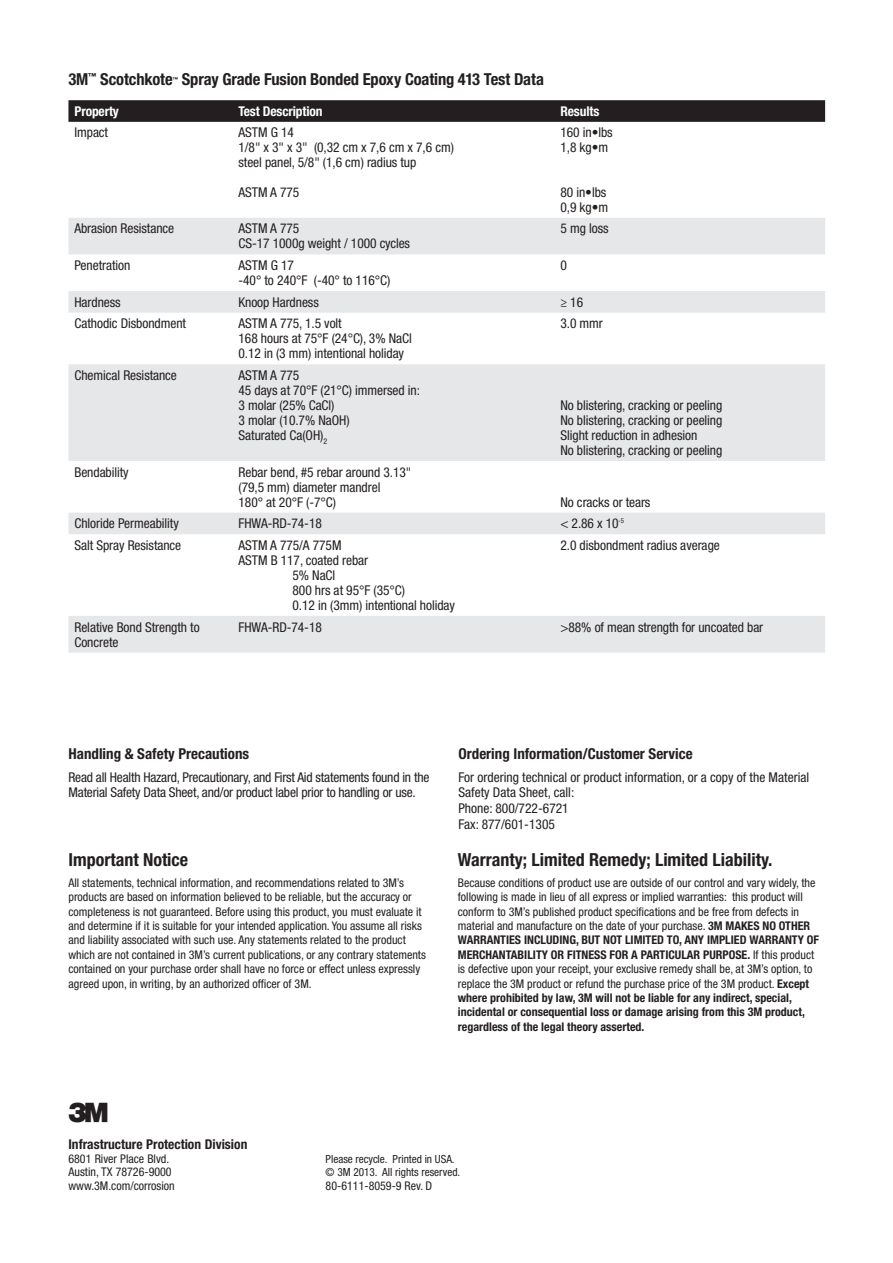
<style>
.page{position:relative;width:893px;height:1263px;background:#fff}
.page>*{position:absolute;margin:0;border:0;box-sizing:border-box;transform-origin:0 0}
.t1{font:27px "Logo 3 Mv 3 tt";color:#231f20}
.t2{font:700 condensed 18px "Helvetica Neue LT Std";color:#231f20}
.t3{font:700 condensed 16.5px "Helvetica Neue LT Std";letter-spacing:-.01em;color:#231f20}
.t4{font:700 condensed 15px "Helvetica Neue LT Std";color:#231f20}
.t5{font:condensed 13.5px/15px "Helvetica Neue LT Std";letter-spacing:-.005em;color:#231f20}
.t6{font:700 condensed 13.5px "Helvetica Neue LT Std";color:#231f20}
.t7{font:700 condensed 13.5px "Helvetica Neue LT Std";letter-spacing:-.01em;color:#fff}
.t8{font:condensed 12px/14.4px "Helvetica Neue LT Std";color:#231f20}
.t9{font:condensed 11.25px/13.5px "Helvetica Neue LT Std";color:#231f20}
.t10{font:700 condensed 5.25px "Helvetica Neue LT Std";color:#231f20}
.s1{font-weight:700}
</style>
<div class="page">
<svg style="left:68px;top:100px;width:757px;height:22px;background:#262223"></svg>
<svg style="left:68px;top:218px;width:757px;height:434px"></svg>
<h3 class="t3" style="left:68px;top:69px;width:106px">3M<sup>™</sup> Scotchkote</h3>
<p class="t10" style="left:173px;top:76px;width:7px">™</p>
<h3 class="t3" style="left:182px;top:69px;width:364px">Spray Grade Fusion Bonded Epoxy Coating 413 Test Data</h3>
<p class="t7" style="left:74px;top:103px;width:46px">Property</p>
<p class="t7" style="left:238px;top:103px;width:86px">Test Description</p>
<p class="t7" style="left:560px;top:103px;width:40px">Results</p>
<p class="t5" style="left:74px;top:124px;width:35px">Impact</p>
<p class="t5" style="left:238px;top:124px;width:217px">ASTM G 14<br>1/8" x 3" x 3" (0,32 cm x 7,6 cm x 7,6 cm) steel panel, 5/8" (1,6 cm) radius tup</p>
<p class="t5" style="left:238px;top:184px;width:62px">ASTM A 775</p>
<p class="t5" style="left:560px;top:124px;width:54px">160 in•lbs<br>1,8 kg•m</p>
<p class="t5" style="left:560px;top:184px;width:49px">80 in•lbs<br>0,9 kg•m</p>
<p class="t5" style="left:74px;top:221px;width:101px">Abrasion Resistance</p>
<p class="t5" style="left:238px;top:221px;width:173px">ASTM A 775<br>CS-17 1000g weight / 1000 cycles</p>
<p class="t5" style="left:560px;top:221px;width:50px">5 mg loss</p>
<p class="t5" style="left:74px;top:258px;width:57px">Penetration</p>
<p class="t5" style="left:238px;top:258px;width:153px">ASTM G 17<br>-40° to 240°F (-40° to 116°C)</p>
<p class="t5" style="left:560px;top:258px;width:8px">0</p>
<p class="t5" style="left:74px;top:294px;width:48px">Hardness</p>
<p class="t5" style="left:238px;top:294px;width:82px">Knoop Hardness</p>
<p class="t5" style="left:560px;top:294px;width:24px">≥ 16</p>
<p class="t5" style="left:74px;top:316px;width:113px">Cathodic Disbondment</p>
<p class="t5" style="left:238px;top:316px;width:175px">ASTM A 775, 1.5 volt<br>168 hours at 75°F (24°C), 3% NaCl<br>0.12 in (3 mm) intentional holiday</p>
<p class="t5" style="left:560px;top:316px;width:44px">3.0 mmr</p>
<p class="t5" style="left:74px;top:368px;width:104px">Chemical Resistance</p>
<p class="t5" style="left:238px;top:368px;width:183px">ASTM A 775<br>45 days at 70°F (21°C) immersed in:<br>3 molar (25% CaCl)<br>3 molar (10.7% NaOH)<br>Saturated Ca(OH)<sub>2</sub></p>
<p class="t5" style="left:560px;top:398px;width:163px">No blistering, cracking or peeling No blistering, cracking or peeling Slight reduction in adhesion<br>No blistering, cracking or peeling</p>
<p class="t5" style="left:74px;top:464px;width:56px">Bendability</p>
<p class="t5" style="left:238px;top:464px;width:174px">Rebar bend, #5 rebar around 3.13" (79,5 mm) diameter mandrel<br>180° at 20°F (-7°C)</p>
<p class="t5" style="left:560px;top:494px;width:92px">No cracks or tears</p>
<p class="t5" style="left:74px;top:516px;width:106px">Chloride Permeability</p>
<p class="t5" style="left:238px;top:516px;width:85px">FHWA-RD-74-18</p>
<p class="t5" style="left:560px;top:516px;width:65px">&lt; 2.86 x 10<sup>-5</sup></p>
<p class="t5" style="left:74px;top:537px;width:108px">Salt Spray Resistance</p>
<p class="t5" style="left:238px;top:537px;width:105px">ASTM A 775/A 775M</p>
<p class="t5" style="left:238px;top:552px;width:131px">ASTM B 117, coated rebar</p>
<p class="t5" style="left:292px;top:567px;width:44px">5% NaCl</p>
<p class="t5" style="left:292px;top:582px;width:114px">800 hrs at 95°F (35°C)</p>
<p class="t5" style="left:292px;top:597px;width:164px">0.12 in (3mm) intentional holiday</p>
<p class="t5" style="left:560px;top:537px;width:161px">2.0 disbondment radius average</p>
<p class="t5" style="left:74px;top:619px;width:127px">Relative Bond Strength to<br>Concrete</p>
<p class="t5" style="left:238px;top:619px;width:85px">FHWA-RD-74-18</p>
<p class="t5" style="left:560px;top:619px;width:204px">&gt;88% of mean strength for uncoated bar</p>
<p class="t4" style="left:68px;top:745px;width:182px">Handling &amp; Safety Precautions</p>
<p class="t5" style="left:68px;top:769px;width:362px;line-height:15.8px">Read all Health Hazard, Precautionary, and First Aid statements found in the<br>Material Safety Data Sheet, and/or product label prior to handling or use.</p>
<h2 class="t2" style="left:68px;top:849px;width:121px">Important Notice</h2>
<p class="t8" style="left:68px;top:875px;width:359px">All statements, technical information, and recommendations related to 3M’s products are based on information believed to be reliable, but the accuracy or completeness is not guaranteed. Before using this product, you must evaluate it and determine if it is suitable for your intended application. You assume all risks and liability associated with such use. Any statements related to the product which are not contained in 3M’s current publications, or any contrary statements contained on your purchase order shall have no force or effect unless expressly agreed upon, in writing, by an authorized officer of 3M.</p>
<p class="t4" style="left:458px;top:745px;width:236px">Ordering Information/Customer Service</p>
<p class="t5" style="left:458px;top:769px;width:352px;line-height:15.8px">For ordering technical or product information, or a copy of the Material Safety Data Sheet, call:<br>Phone: 800/722-6721<br>Fax: 877/601-1305</p>
<h2 class="t2" style="left:458px;top:849px;width:316px">Warranty; Limited Remedy; Limited Liability.</h2>
<p class="t8" style="left:458px;top:875px;width:363px">Because conditions of product use are outside of our control and vary widely, the following is made in lieu of all express or implied warranties: this product will conform to 3M’s published product specifications and be free from defects in material and manufacture on the date of your purchase. <span class="s1">3M MAKES NO OTHER WARRANTIES INCLUDING, BUT NOT LIMITED TO, ANY IMPLIED WARRANTY OF MERCHANTABILITY OR FITNESS FOR A PARTICULAR PURPOSE.</span> If this product is defective upon your receipt, your exclusive remedy shall be, at 3M’s option, to replace the 3M product or refund the purchase price of the 3M product. <span class="s1">Except where prohibited by law, 3M will not be liable for any indirect, special, incidental or consequential loss or damage arising from this 3M product, regardless of the legal theory asserted.</span></p>
<h1 class="t1" style="left:68px;top:1097px;width:41px">3</h1>
<p class="t6" style="left:68px;top:1136px;width:180px">Infrastructure Protection Division</p>
<p class="t8" style="left:68px;top:1151px;width:108px;line-height:13.5px">6801 River Place Blvd.<br>Austin, TX 78726-9000 www.3M.com/corrosion</p>
<p class="t9" style="left:326px;top:1152px;width:136px">Please recycle. Printed in USA. © 3M 2013. All rights reserved.</p>
<p class="t8" style="left:326px;top:1178px;width:108px">80-6111-8059-9 Rev. D</p>
</div>
